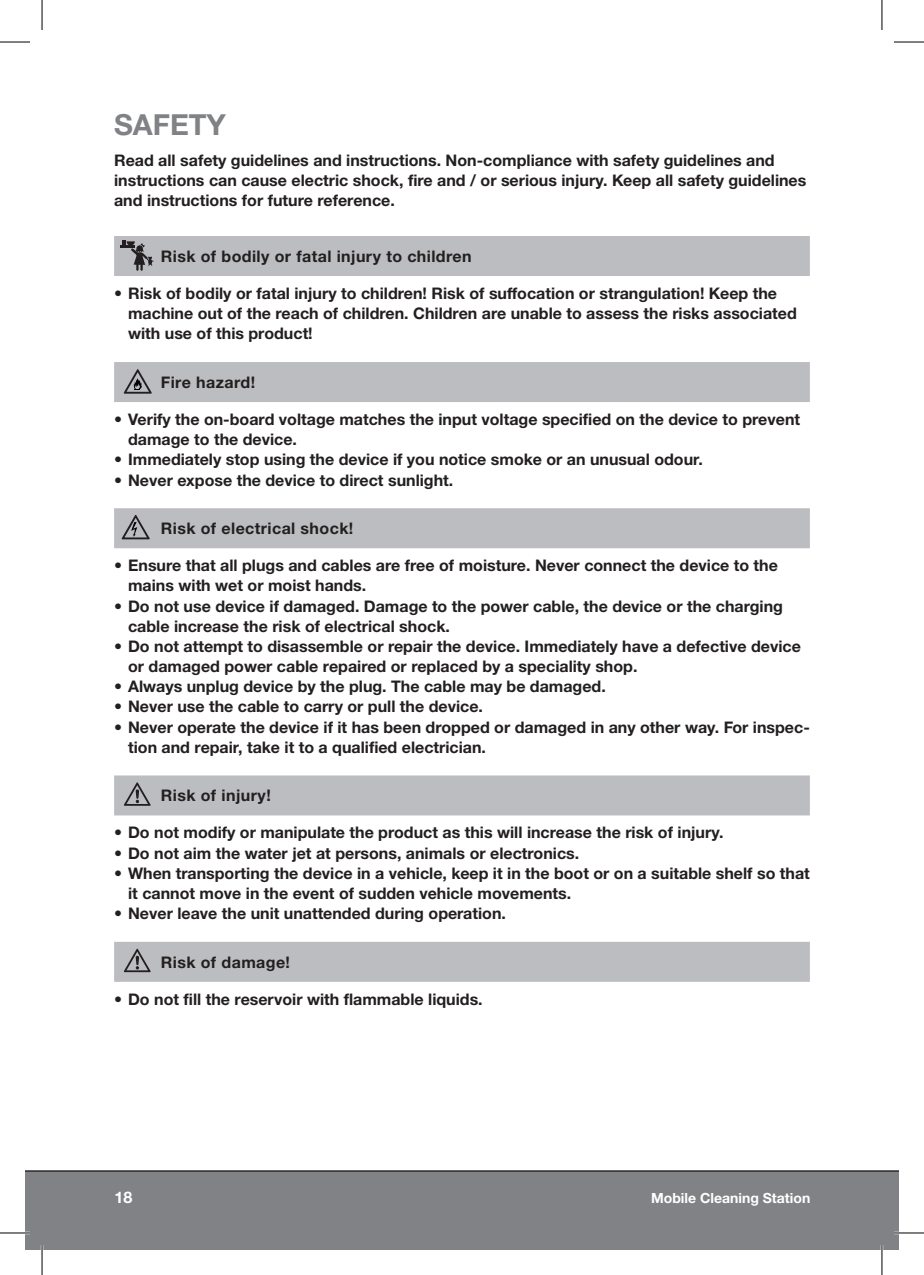
<style>
.page{position:relative;width:924px;height:1275px;background:#fff}
.page>*{position:absolute;margin:0;border:0;box-sizing:border-box;transform-origin:0 0}
.t1{font:700 29px "Helvetica Neue LTW1 G";color:#808285}
.t2{font:700 16px/20.2px "Helvetica Neue LTW1 G";color:#231f20}
.t3{font:700 16px "Helvetica Neue LTW1 G";letter-spacing:.025em;color:#231f20}
.t4{font:700 16px "Helvetica Neue LTW1 G";color:#fff}
.t5{font:700 14px "Helvetica Neue LTW1 G";color:#fff}
</style>
<div class="page">
<div style="left:25px;top:1170px;width:856px;height:80px;background:#808285"></div>
<div style="left:881px;top:1170px;width:17px;height:80px;background:#808285"></div>
<hr style="left:25px;top:1170px;width:856px;height:1px;background:#231f20">
<svg style="left:881px;top:1170px;width:17px;height:1px"></svg>
<div style="left:114px;top:236px;width:695px;height:40px;background:#bcbdc0"></div>
<div style="left:114px;top:362px;width:695px;height:40px;background:#bcbdc0"></div>
<div style="left:114px;top:508px;width:695px;height:40px;background:#bcbdc0"></div>
<div style="left:114px;top:775px;width:695px;height:40px;background:#bcbdc0"></div>
<div style="left:114px;top:942px;width:695px;height:40px;background:#bcbdc0"></div>
<svg style="left:120px;top:240px;width:33px;height:31px"></svg>
<svg style="left:124px;top:369px;width:28px;height:25px"></svg>
<svg style="left:121px;top:515px;width:29px;height:24px"></svg>
<svg style="left:124px;top:782px;width:26px;height:24px"></svg>
<svg style="left:124px;top:948px;width:26px;height:24px"></svg>
<hr style="left:0;top:1231px;width:30px;height:3px;background:#fff">
<hr style="left:893px;top:1231px;width:30px;height:3px;background:#fff">
<hr style="left:41px;top:1245px;width:2px;height:30px;background:#fff">
<hr style="left:880px;top:1245px;width:2px;height:30px;background:#fff">
<hr style="left:0;top:42px;width:30px;height:1px;background:#000">
<hr style="left:893px;top:42px;width:30px;height:1px;background:#000">
<hr style="left:0;top:1232px;width:30px;height:1px;background:#000">
<hr style="left:893px;top:1232px;width:30px;height:1px;background:#000">
<hr style="left:42px;top:0;width:1px;height:30px;background:#000">
<hr style="left:42px;top:1245px;width:1px;height:30px;background:#000">
<hr style="left:881px;top:0;width:1px;height:30px;background:#000">
<hr style="left:881px;top:1245px;width:1px;height:30px;background:#000">
<h1 class="t1" style="left:114px;top:106px;width:113px">Saf ety</h1>
<p class="t2" style="left:114px;top:150px;width:693px">Read all safety guidelines and instructions. Non-compliance with safety guidelines and instructions can cause electric shock, fire and / or serious injury. Keep all safety guidelines and instructions for future reference.</p>
<p class="t3" style="left:161px;top:246px;width:312px">Risk of bodily or fatal injury to children</p>
<p class="t2" style="left:128px;top:283px;width:669px;text-indent:-14px">• Risk of bodily or fatal injury to children! Risk of suffocation or strangulation! Keep the machine out of the reach of children. Children are unable to assess the risks associated with use of this product!</p>
<p class="t2" style="left:161px;top:372px;width:96px">Fire hazard!</p>
<p class="t2" style="left:128px;top:409px;width:673px;text-indent:-14px">• Verify the on-board voltage matches the input voltage specified on the device to prevent damage to the device.</p>
<p class="t2" style="left:114px;top:449px;width:590px">• Immediately stop using the device if you notice smoke or an unusual odour.</p>
<p class="t2" style="left:114px;top:470px;width:340px">• Never expose the device to direct sunlight.</p>
<p class="t3" style="left:161px;top:518px;width:194px">Risk of electrical shock!</p>
<p class="t2" style="left:128px;top:555px;width:651px;text-indent:-14px">• Ensure that all plugs and cables are free of moisture. Never connect the device to the mains with wet or moist hands.</p>
<p class="t2" style="left:128px;top:596px;width:656px;text-indent:-14px">• Do not use device if damaged. Damage to the power cable, the device or the charging cable increase the risk of electrical shock.</p>
<p class="t2" style="left:128px;top:636px;width:674px;text-indent:-14px">• Do not attempt to disassemble or repair the device. Immediately have a defective device or damaged power cable repaired or replaced by a speciality shop.</p>
<p class="t2" style="left:114px;top:676px;width:493px">• Always unplug device by the plug. The cable may be damaged.</p>
<p class="t2" style="left:114px;top:696px;width:370px">• Never use the cable to carry or pull the device.</p>
<p class="t2" style="left:128px;top:716px;width:683px;text-indent:-14px">• Never operate the device if it has been dropped or damaged in any other way. For inspec&shy;tion and repair, take it to a qualified electrician.</p>
<p class="t3" style="left:161px;top:785px;width:111px">Risk of injury!</p>
<p class="t2" style="left:114px;top:822px;width:610px">• Do not modify or manipulate the product as this will increase the risk of injury.</p>
<p class="t2" style="left:114px;top:842px;width:466px">• Do not aim the water jet at persons, animals or electronics.</p>
<p class="t2" style="left:128px;top:863px;width:683px;text-indent:-14px">• When transporting the device in a vehicle, keep it in the boot or on a suitable shelf so that it cannot move in the event of sudden vehicle movements.</p>
<p class="t2" style="left:114px;top:903px;width:393px">• Never leave the unit unattended during operation.</p>
<p class="t3" style="left:161px;top:952px;width:131px">Risk of damage!</p>
<p class="t2" style="left:114px;top:989px;width:370px">• Do not fill the reservoir with flammable liquids.</p>
<p class="t4" style="left:114px;top:1187px;width:19px">18</p>
<p class="t5" style="left:650px;top:1189px;width:161px">Mobile Cleaning Station</p>
</div>
